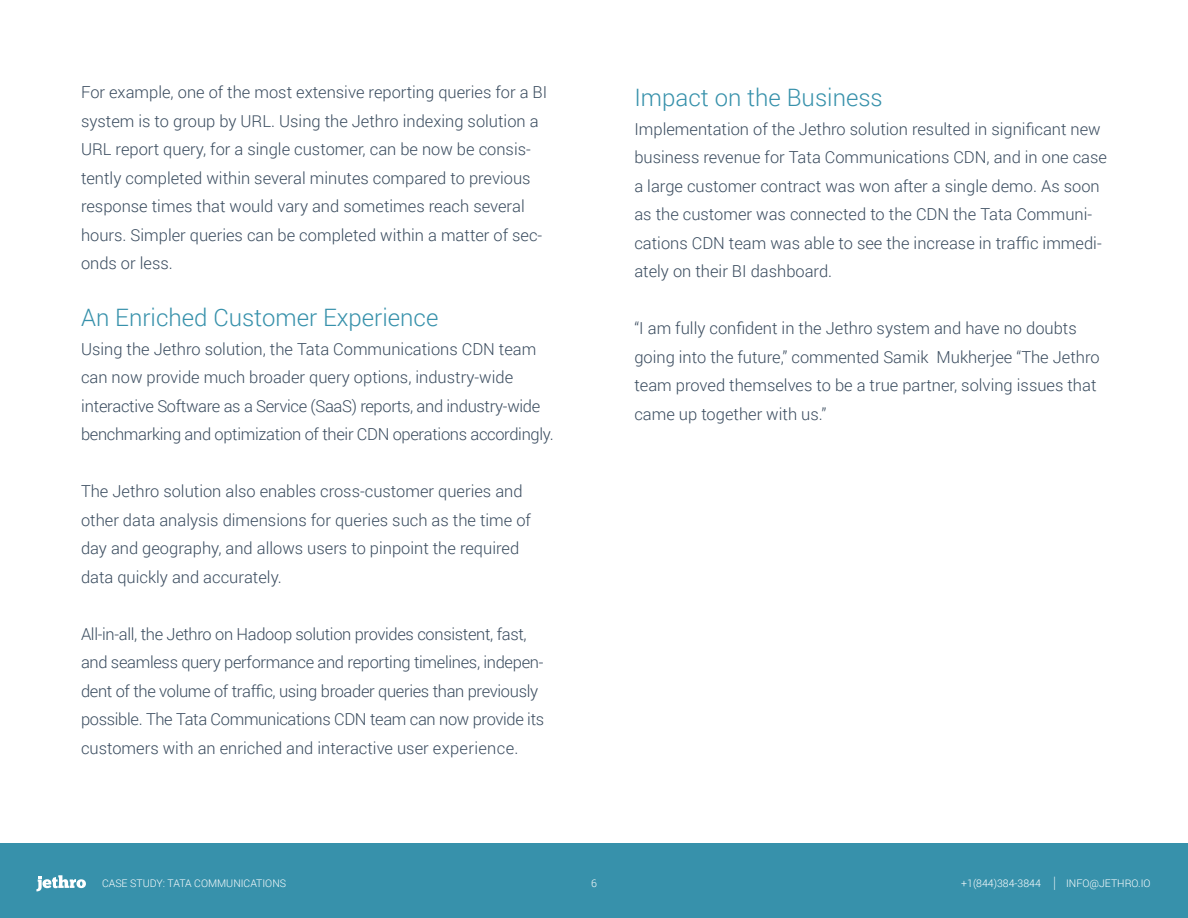
<style>
.page{position:relative;width:1188px;height:918px;background:#fff}
.page>*{position:absolute;margin:0;border:0;box-sizing:border-box;transform-origin:0 0}
.t1{font:300 24px "Roboto";color:#3791ab}
.t2{font:300 16.5px/28.5px "Roboto";color:#394b5e}
.t3{font:300 16.5px/28.5px "Roboto";letter-spacing:-.02em;color:#394b5e}
.t4{font:300 15.75px "Roboto";color:#fff;scale:.67 1}
.t5{font:300 10.5px "Roboto";color:#fff}
</style>
<div class="page">
<div style="left:0;top:843px;width:1188px;height:75px;background:#3791ab"></div>
<svg style="left:36px;top:875px;width:50px;height:16px"></svg>
<p class="t2" style="left:81px;top:78px;width:468px">For example, one of the most extensive reporting queries for a BI system is to group by URL. Using the Jethro indexing solution a</p>
<p class="t2" style="left:81px;top:135px;width:451px">URL report query, for a single customer, can be now be consis-</p>
<p class="t2" style="left:81px;top:163px;width:451px">tently completed within several minutes compared to previous</p>
<p class="t2" style="left:81px;top:192px;width:445px">response times that would vary and sometimes reach several</p>
<p class="t2" style="left:81px;top:220px;width:463px">hours. Simpler queries can be completed within a matter of sec-</p>
<p class="t2" style="left:81px;top:249px;width:93px">onds or less.</p>
<p class="t1" style="left:81px;top:301px;width:359px">An Enriched Customer Experience</p>
<p class="t3" style="left:81px;top:334px;width:474px">Using the Jethro solution, the Tata Communications CDN team can now provide much broader query options, industry-wide interactive Software as a Service (SaaS) reports, and industry-wide benchmarking and optimization of their CDN operations accordingly.</p>
<p class="t2" style="left:81px;top:477px;width:452px">The Jethro solution also enables cross-customer queries and other data analysis dimensions for queries such as the time of day and geography, and allows users to pinpoint the required data quickly and accurately.</p>
<p class="t3" style="left:81px;top:619px;width:447px">All i n- -all, the Jethro on Hadoop solution provides consistent, fast,</p>
<p class="t3" style="left:81px;top:648px;width:464px">and seamless query performance and reporting timelines, indepen-</p>
<p class="t3" style="left:81px;top:676px;width:459px">dent of the volume of traffic, using broader queries than previously</p>
<p class="t2" style="left:81px;top:705px;width:465px">possible. The Tata Communications CDN team can now provide its customers with an enriched and interactive user experience.</p>
<p class="t1" style="left:634px;top:81px;width:250px">Impact on the Business</p>
<p class="t2" style="left:634px;top:114px;width:474px">Implementation of the Jethro solution resulted in significant new business revenue for Tata Communications CDN, and in one case a large customer contract was won after a single demo. As soon</p>
<p class="t2" style="left:634px;top:199px;width:459px">as the customer was connected to the CDN the Tata Communi-</p>
<p class="t2" style="left:634px;top:228px;width:469px">cations CDN team was able to see the increase in traffic immedi-</p>
<p class="t2" style="left:634px;top:256px;width:199px">ately on their BI dashboard.</p>
<p class="t2" style="left:937px;top:313px;width:165px;text-indent:-302px">I“ am fully confident in the Jethro system and have no doubts<br>Mukherjee “The Jethro</p>
<p class="t2" style="left:634px;top:342px;width:464px">going into the future” , commented Samik<br>team proved themselves to be a true partner, solving issues that came up together with us “.</p>
<p class="t5" style="left:102px;top:876px;width:186px">CASE STUDY: TATA COMMUNICATIONS</p>
<p class="t5" style="left:591px;top:876px;width:7px">6</p>
<p class="t5" style="left:961px;top:876px;width:81px">+1(844)384-3844</p>
<p class="t4" style="left:1054px;top:872px;width:5px">|</p>
<p class="t5" style="left:1066px;top:876px;width:86px">INFO@JETHRO I O.</p>
</div>
